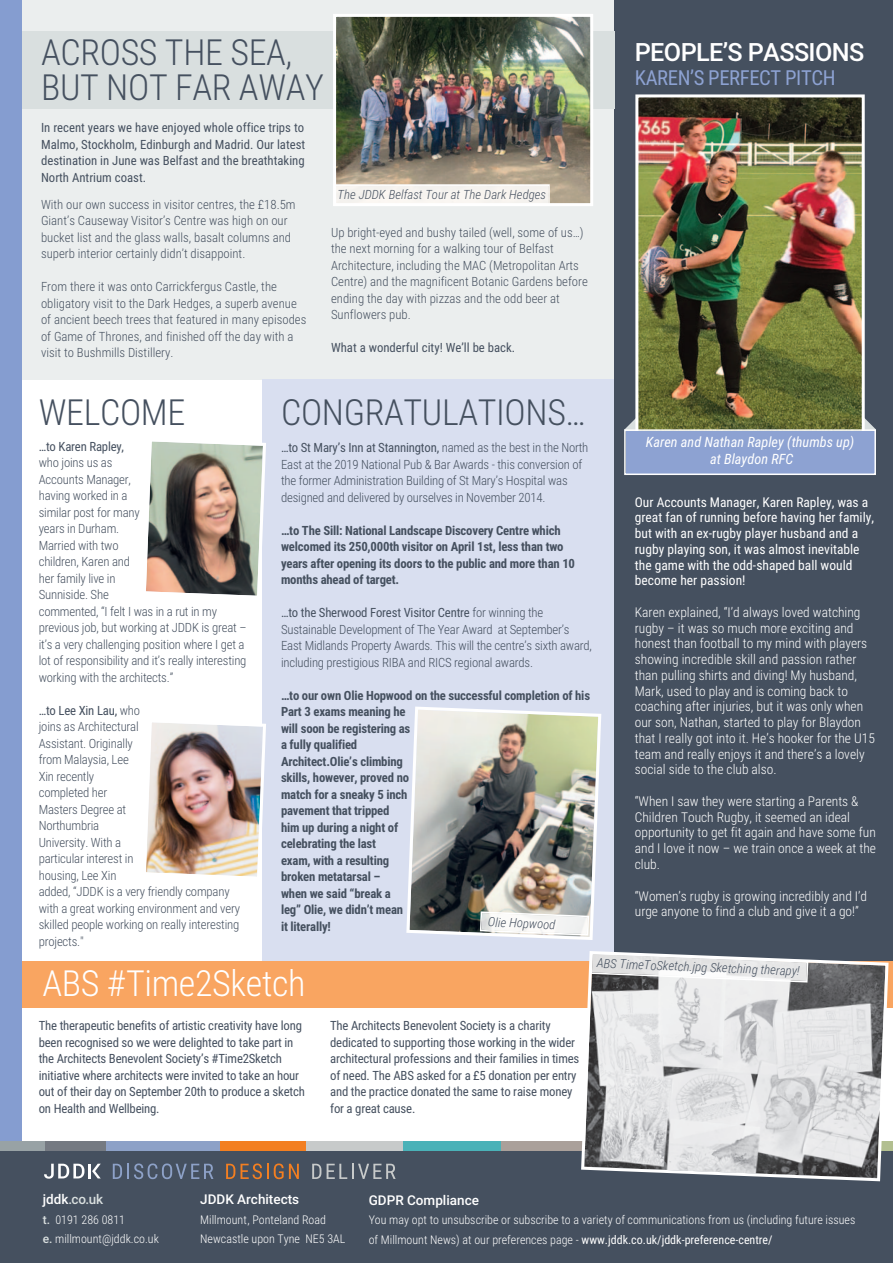
<style>
.page{position:relative;width:893px;height:1263px;background:#fff}
.page>*{position:absolute;margin:0;border:0;box-sizing:border-box;transform-origin:0 0}
.t1{font:300 36px/34.5px "Roboto Condensed";letter-spacing:-.01em;color:#45505f}
.t2{font:300 36px "Roboto Condensed";letter-spacing:-.01em;color:#fff}
.t3{font:500 25.2px "Roboto";letter-spacing:-.025em;color:#fff}
.t4{font:20.7px "Roboto Condensed";letter-spacing:-.02em;color:#8da2d2}
.t5{font:italic 14.25px/17.2px "Roboto Condensed";color:#fff;text-align:center}
.t6{font:300 13.5px/15.8px "Roboto Condensed";color:#fff}
.t7{font:13.5px/15.8px "Roboto Condensed";color:#fff}
.t8{font:500 13.5px "Roboto";color:#fff}
.t9{font:500 13.5px "Roboto";color:#d9dfdf}
.t10{font:300 12.75px/16.5px "Roboto Condensed";letter-spacing:-.015em;color:#45505f}
.t11{font:12.75px/16.5px "Roboto Condensed";letter-spacing:-.015em;color:#45505f}
.t12{font:700 12.75px/16.5px "Roboto Condensed";letter-spacing:-.015em;color:#45505f}
.t13{font:italic 300 12.75px "Roboto Condensed";color:#45505f}
.t14{font:300 12px/19.5px "Roboto Condensed";color:#fff}
.s1{font-weight:400}
.s2{color:#fff}
.s3{font-family:"Roboto";font-weight:500;color:#d9dfdf}
</style>
<div class="page">
<div style="left:9px;top:0;width:608px;height:379px;background:#ebeeee"></div>
<div style="left:262px;top:379px;width:364px;height:591px;background:#d9dff0"></div>
<div style="left:615px;top:0;width:278px;height:965px;background:#45505f"></div>
<div style="left:15px;top:961px;width:878px;height:46px;background:#f9a561"></div>
<div style="left:16px;top:31px;width:599px;height:77px;background:#d9dfdf"></div>
<img style="left:337px;top:18px;width:252px;height:184px">
<div style="left:333px;top:14px;width:260px;height:192px;border:3px solid #fff"></div>
<div style="left:335px;top:186px;width:213px;height:18px;background:#f7f3ef"></div>
<div style="left:333px;top:184px;width:217px;height:22px;border:2px solid #fff"></div>
<div style="left:0;top:0;width:21px;height:1263px;background:#859dd0"></div>
<div style="left:0;top:1142px;width:893px;height:121px;background:#45505f"></div>
<div style="left:37px;top:1141px;width:70px;height:10px;background:#757a82"></div>
<svg style="left:113px;top:1163px;width:100px;height:16px"></svg>
<svg style="left:226px;top:1164px;width:9px;height:15px"></svg>
<svg style="left:241px;top:1163px;width:58px;height:16px"></svg>
<svg style="left:312px;top:1164px;width:9px;height:15px"></svg>
<svg style="left:327px;top:1164px;width:69px;height:15px"></svg>
<div style="left:401px;top:1141px;width:100px;height:10px;background:#4ab2b8"></div>
<div style="left:501px;top:1141px;width:100px;height:10px;background:#aaa09a"></div>
<div style="left:800px;top:1141px;width:93px;height:10px;background:#b2bf90"></div>
<div style="left:0;top:1141px;width:44px;height:10px;background:#98a2a5"></div>
<div style="left:303px;top:1141px;width:99px;height:10px;background:#c7caca"></div>
<div style="left:213px;top:1141px;width:93px;height:10px;background:#f37f21"></div>
<div style="left:106px;top:1141px;width:114px;height:10px;background:#8da1c7"></div>
<svg style="left:44px;top:1164px;width:40px;height:15px"></svg>
<svg style="left:92px;top:1164px;width:9px;height:14px"></svg>
<hr style="left:88px;top:1164px;width:3px;height:14px;background:#fff">
<svg style="left:625px;top:419px;width:10px;height:10px"></svg>
<svg style="left:865px;top:418px;width:11px;height:11px"></svg>
<img style="left:639px;top:98px;width:222px;height:331px">
<div style="left:635px;top:94px;width:230px;height:344px;border:3px solid #fff"></div>
<div style="left:626px;top:431px;width:248px;height:42px;background:#8da2d2"></div>
<div style="left:624px;top:429px;width:252px;height:46px;border:2px solid #fff"></div>
<svg style="left:579px;top:949px;width:311px;height:233px"></svg>
<svg style="left:590px;top:952px;width:219px;height:31px"></svg>
<svg style="left:146px;top:441px;width:120px;height:155px"></svg>
<img style="left:146px;top:722px;width:120px;height:155px">
<svg style="left:406px;top:706px;width:196px;height:234px"></svg>
<img style="left:409px;top:710px;width:189px;height:227px">
<h1 class="t1" style="left:41px;top:38px;width:284px">ACROSS THE SEA,<br>BUT NOT FAR AWAY</h1>
<p class="t11" style="left:41px;top:120px;width:266px;text-align:justify">In recent years we have enjoyed whole office trips to Malmo, Stockholm, Edinburgh and Madrid. Our latest destination in June was Belfast and the breathtaking North Antrium coast.</p>
<p class="t10" style="left:41px;top:197px;width:256px">With our own success in visitor centres, the £18.5m Giant’s Causeway Visitor’s Centre was high on our bucket list and the glass walls, basalt columns and superb interior certainly didn’t disappoint.</p>
<p class="t10" style="left:41px;top:279px;width:267px">From there it was onto Carrickfergus Castle, the obligatory visit to the Dark Hedges, a superb avenue of ancient beech trees that featured in many episodes of Game of Thrones, and finished off the day with a visit to Bushmills Distillery.</p>
<p class="t13" style="left:338px;top:189px;width:210px">The JDDK Belfast Tour at The Dark Hedges</p>
<p class="t10" style="left:331px;top:225px;width:258px">Up bright-eyed and bushy tailed (well, some of us…) the next morning for a walking tour of Belfast Architecture, including the MAC (Metropolitan Arts Centre) and the magnificent Botanic Gardens before ending the day with pizzas and the odd beer at Sunflowers pub.</p>
<p class="t11" style="left:331px;top:340px;width:186px">What a wonderful city! We’ll be back.</p>
<h1 class="t1" style="left:39px;top:398px;width:148px">WELCOME</h1>
<h1 class="t1" style="left:281px;top:398px;width:306px">CONGRATULATIONS…</h1>
<p class="t11" style="left:39px;top:439px;width:87px">…to Karen Rapley,</p>
<p class="t10" style="left:39px;top:455px;width:209px">who joins us as<br>Accounts Manager,<br>having worked in a<br>similar post for many<br>years in Durham.<br>Married with two<br>children, Karen and<br>her family live in<br>Sunniside. She<br>commented, “I felt I was in a rut in my previous job, but working at JDDK is great – it’s a very challenging position where I get a lot of responsibility and it’s really interesting working with the architects.”</p>
<p class="t10" style="left:39px;top:703px;width:203px"><span class="s1">…to Lee Xin Lau,</span> who<br>joins as Architectural<br>Assistant. Originally<br>from Malaysia, Lee<br>Xin recently<br>completed her<br>Masters Degree at<br>Northumbria<br>University. With a<br>particular interest in<br>housing, Lee Xin<br>added, “JDDK is a very friendly company with a great working environment and very skilled people working on really interesting projects."</p>
<p class="t10" style="left:281px;top:440px;width:309px"><span class="s1">…to St Mary’s Inn at Stannington,</span> named as the best in the North East at the 2019 National Pub &amp; Bar Awards - this conversion of the former Administration Building of St Mary’s Hospital was designed and delivered by ourselves in November 2014.</p>
<p class="t12" style="left:281px;top:523px;width:296px">…to The Sill: National Landscape Discovery Centre which welcomed its 250,000th visitor on April 1st, less than two years after opening its doors to the public and more than 10 months ahead of target.</p>
<p class="t10" style="left:281px;top:605px;width:312px"><span class="s1">…to the Sherwood Forest Visitor Centre</span> for winning the Sustainable Development of The Year Award at September’s East Midlands Property Awards. This will the centre’s sixth award, including prestigious RIBA and RICS regional awards.</p>
<p class="t12" style="left:281px;top:688px;width:311px">…to our own Olie Hopwood on the successful completion of his<br>Part 3 exams meaning he<br>will soon be registering as<br>a fully qualified<br>Architect.Olie’s climbing<br>skills, however, proved no<br>match for a sneaky 5 inch<br>pavement that tripped<br>him up during a night of<br>celebrating the last<br>exam, with a resulting<br>broken metatarsal –<br>when we said “break a<br>leg” Olie, we didn’t mean<br>it literally!</p>
<p class="t13" style="left:488px;top:917px;width:69px;rotate:2deg">Olie Hopwood</p>
<h2 class="t3" style="left:635px;top:37px;width:231px">PEOPLE’S PASSIONS</h2>
<h3 class="t4" style="left:635px;top:69px;width:202px">KAREN’S PERFECT PITCH</h3>
<p class="t5" style="left:646px;top:434px;width:210px">Karen and Nathan Rapley (thumbs up) at Blaydon RFC</p>
<p class="t7" style="left:635px;top:495px;width:241px">Our Accounts Manager, Karen Rapley, was a great fan of running before having her family, but with an ex-rugby player husband and a rugby playing son, it was almost inevitable the game with the odd-shaped ball would become her passion!</p>
<p class="t6" style="left:635px;top:605px;width:242px">Karen explained, “I’d always loved watching rugby – it was so much more exciting and honest than football to my mind with players showing incredible skill and passion rather than pulling shirts and diving! My husband, Mark, used to play and is coming back to coaching after injuries, but it was only when our son, Nathan, started to play for Blaydon that I really got into it. He’s hooker for the U15 team and really enjoys it and there’s a lovely social side to the club also.</p>
<p class="t6" style="left:635px;top:794px;width:243px">“When I saw they were starting a Parents &amp; Children Touch Rugby, it seemed an ideal opportunity to get fit again and have some fun and I love it now – we train once a week at the club.</p>
<p class="t6" style="left:635px;top:889px;width:234px">“Women’s rugby is growing incredibly and I’d urge anyone to find a club and give it a go!”</p>
<h1 class="t2" style="left:43px;top:968px;width:264px">ABS #Time2Sketch</h1>
<p class="t11" style="left:39px;top:1019px;width:268px">The therapeutic benefits of artistic creativity have long been recognised so we were delighted to take part in the Architects Benevolent Society’s #Time2Sketch initiative where architects were invited to take an hour out of their day on September 20th to produce a sketch on Health and Wellbeing.</p>
<p class="t11" style="left:330px;top:1019px;width:251px">The Architects Benevolent Society is a charity dedicated to supporting those working in the wider architectural professions and their families in times of need. The ABS asked for a £5 donation per entry and the practice donated the same to raise money for a great cause.</p>
<p class="t13" style="left:597px;top:958px;width:205px;rotate:2deg">ABS TimeToSketch.jpg Sketching therapy!</p>
<p class="t9" style="left:43px;top:1191px;width:62px"><span class="s2">jddk</span>.co.uk</p>
<p class="t14" style="left:43px;top:1211px;width:118px"><span class="s3">t.</span> 0191 286 0811<br><span class="s3">e.</span> millmount@jddk.co.uk</p>
<p class="t8" style="left:200px;top:1191px;width:100px">JDDK Architects</p>
<p class="t14" style="left:200px;top:1211px;width:147px">Millmount, Ponteland Road<br>Newcastle upon Tyne NE5 3AL</p>
<p class="t8" style="left:369px;top:1192px;width:112px">GDPR Compliance</p>
<p class="t14" style="left:369px;top:1211px;width:488px">You may opt to unsubscribe or subscribe to a variety of communications from us (including future issues of Millmount News) at our preferences page - <span class="s1">www.jddk.co.uk/jddk-preference-centre/</span></p>
</div>
